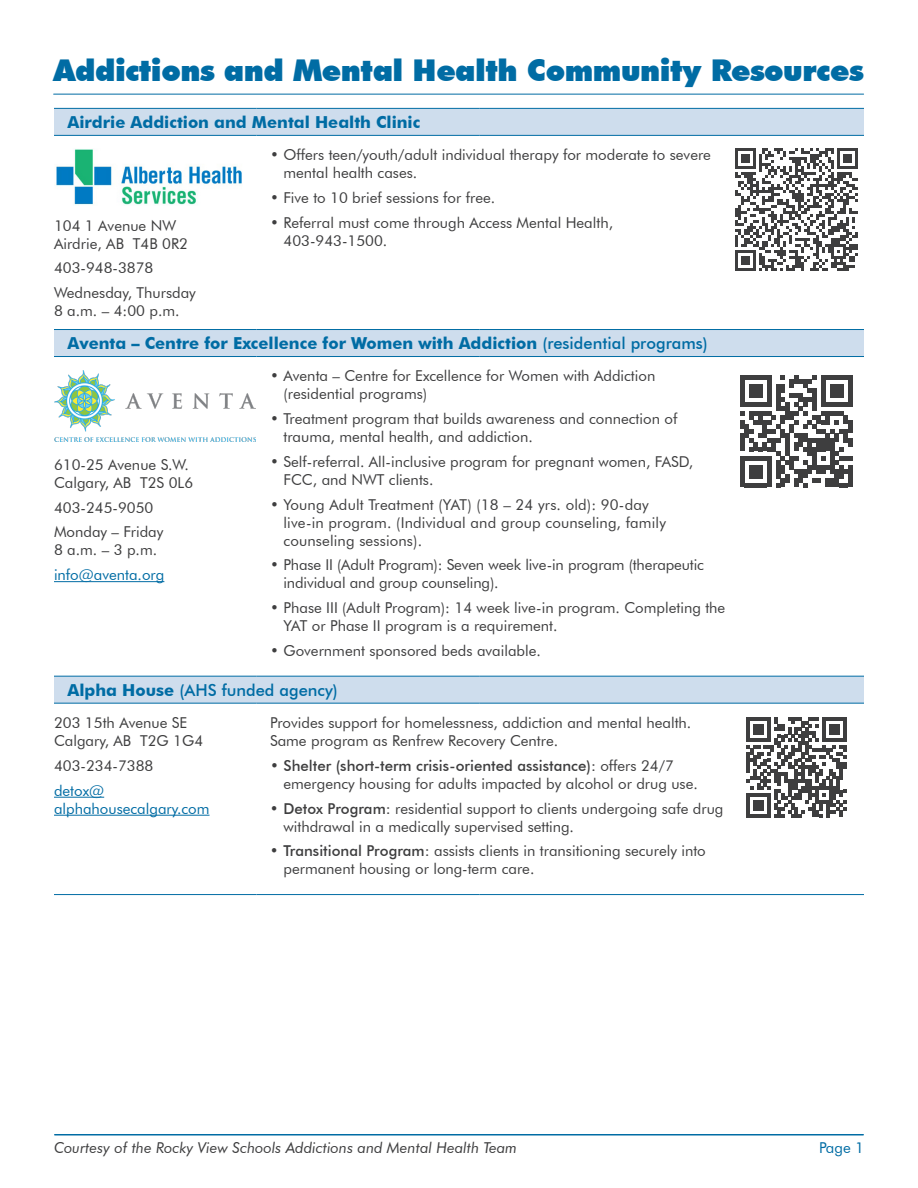
<style>
.page{position:relative;width:918px;height:1188px;background:#fff}
.page>*{position:absolute;margin:0;border:0;box-sizing:border-box;transform-origin:0 0}
.t1{font:900 30px "Futura BT";letter-spacing:-.015em;color:#006ca4}
.t2{font:700 16.5px "Futura BT";color:#006ca4}
.t3{font:500 16.5px "Futura BT";color:#006ca4}
.t4{font:15px/18px "Futura BT";color:#3e3e3f}
.t5{font:italic 15px "Futura BT";color:#3e3e3f}
.t6{font:15px/18px "Futura BT";color:#006ca4}
.s1{font-weight:500}
.s2{font-weight:700}
</style>
<div class="page">
<hr style="left:54px;top:94px;width:810px;height:1px;background:#006ca4">
<hr style="left:55px;top:1134px;width:808px;height:2px;background:#006ca4">
<svg style="left:54px;top:109px;width:810px;height:594px"></svg>
<hr style="left:54px;top:676px;width:202px;height:1px;background:#006ca4">
<hr style="left:256px;top:676px;width:223px;height:1px;background:#006ca4">
<hr style="left:479px;top:676px;width:250px;height:1px;background:#006ca4">
<hr style="left:729px;top:676px;width:135px;height:1px;background:#006ca4">
<hr style="left:54px;top:703px;width:202px;height:1px;background:#006ca4">
<hr style="left:256px;top:703px;width:223px;height:1px;background:#006ca4">
<hr style="left:479px;top:703px;width:250px;height:1px;background:#006ca4">
<hr style="left:729px;top:703px;width:135px;height:1px;background:#006ca4">
<hr style="left:54px;top:894px;width:202px;height:1px;background:#006ca4">
<hr style="left:256px;top:894px;width:223px;height:1px;background:#006ca4">
<hr style="left:479px;top:894px;width:250px;height:1px;background:#006ca4">
<hr style="left:729px;top:894px;width:135px;height:1px;background:#006ca4">
<hr style="left:54px;top:108px;width:202px;height:1px;background:#006ca4">
<hr style="left:256px;top:108px;width:223px;height:1px;background:#006ca4">
<hr style="left:479px;top:108px;width:250px;height:1px;background:#006ca4">
<hr style="left:729px;top:108px;width:135px;height:1px;background:#006ca4">
<hr style="left:54px;top:135px;width:202px;height:1px;background:#006ca4">
<hr style="left:256px;top:135px;width:223px;height:1px;background:#006ca4">
<hr style="left:479px;top:135px;width:250px;height:1px;background:#006ca4">
<hr style="left:729px;top:135px;width:135px;height:1px;background:#006ca4">
<hr style="left:54px;top:329px;width:202px;height:1px;background:#006ca4">
<hr style="left:256px;top:329px;width:223px;height:1px;background:#006ca4">
<hr style="left:479px;top:329px;width:250px;height:1px;background:#006ca4">
<hr style="left:729px;top:329px;width:135px;height:1px;background:#006ca4">
<hr style="left:54px;top:356px;width:202px;height:1px;background:#006ca4">
<hr style="left:256px;top:356px;width:223px;height:1px;background:#006ca4">
<hr style="left:479px;top:356px;width:250px;height:1px;background:#006ca4">
<hr style="left:729px;top:356px;width:135px;height:1px;background:#006ca4">
<img style="left:54px;top:149px;width:189px;height:57px">
<svg style="left:735px;top:148px;width:123px;height:123px"></svg>
<hr style="left:54px;top:581px;width:110px;height:1px;background:#006ca4">
<img style="left:54px;top:370px;width:202px;height:71px">
<svg style="left:740px;top:375px;width:113px;height:112px"></svg>
<div style="left:848px;top:465px;width:5px;height:13px;background:#3e3e3f"></div>
<div style="left:848px;top:478px;width:5px;height:9px;background:#3e3e3f"></div>
<hr style="left:54px;top:797px;width:50px;height:1px;background:#006ca4">
<hr style="left:54px;top:815px;width:156px;height:1px;background:#006ca4">
<svg style="left:747px;top:717px;width:99px;height:100px"></svg>
<h1 class="t1" style="left:54px;top:52px;width:812px">Addictions and Mental Health Community Resources</h1>
<p class="t2" style="left:68px;top:112px;width:354px">Airdrie Addiction and Mental Health Clinic</p>
<p class="t4" style="left:54px;top:216px;width:135px">104 1 Avenue NW<br>Airdrie, AB T4B 0R2</p>
<p class="t4" style="left:54px;top:255px;width:143px;line-height:24.8px">403-948-3878<br>Wednesday, Thursday</p>
<p class="t4" style="left:54px;top:302px;width:127px">8 a.m. – 4:00 p.m.</p>
<p class="t4" style="left:284px;top:146px;width:429px;text-indent:-14px">• Offers teen/youth/adult individual therapy for moderate to severe mental health cases.</p>
<p class="t4" style="left:270px;top:189px;width:227px">• Five to 10 brief sessions for free.</p>
<p class="t4" style="left:284px;top:213px;width:331px;text-indent:-14px">• Referral must come through Access Mental Health,<br>403-943-1500.</p>
<p class="t2" style="left:68px;top:333px;width:642px">Aventa – Centre for Excellence for Women with Addiction <span class="s1">(residential programs)</span></p>
<p class="t4" style="left:284px;top:367px;width:373px;text-indent:-14px">• Aventa – Centre for Excellence for Women with Addiction (residential programs)</p>
<p class="t4" style="left:284px;top:410px;width:395px;text-indent:-14px">• Treatment program that builds awareness and connection of trauma, mental health, and addiction.</p>
<p class="t4" style="left:284px;top:452px;width:411px;text-indent:-14px">• Self-referral. All-inclusive program for pregnant women, FASD,<br>FCC, and NWT clients.</p>
<p class="t4" style="left:284px;top:495px;width:384px;text-indent:-14px">• Young Adult Treatment (YAT) (18 – 24 yrs. old): 90-day live-in program. (Individual and group counseling, family counseling sessions).</p>
<p class="t4" style="left:284px;top:556px;width:422px;text-indent:-14px">• Phase II (Adult Program): Seven week live-in program (therapeutic individual and group counseling).</p>
<p class="t4" style="left:284px;top:599px;width:443px;text-indent:-14px">• Phase III (Adult Program): 14 week live-in program. Completing the<br>YAT or Phase II program is a requirement.</p>
<p class="t4" style="left:270px;top:641px;width:272px">• Government sponsored beds available.</p>
<p class="t3" style="left:68px;top:680px;width:272px"><span class="s2">Alpha House</span> (AHS funded agency)</p>
<p class="t4" style="left:54px;top:714px;width:151px">203 15th Avenue SE<br>Calgary, AB T2G 1G4</p>
<p class="t4" style="left:54px;top:756px;width:101px">403-234-7388</p>
<p class="t6" style="left:54px;top:781px;width:157px">detox@ alphahousecalgary.com</p>
<p class="t4" style="left:54px;top:455px;width:141px">610-25 Avenue S.W.<br>Calgary, AB T2S 0L6</p>
<p class="t4" style="left:54px;top:495px;width:111px;line-height:24.8px">403-245-9050<br>Monday – Friday</p>
<p class="t4" style="left:54px;top:541px;width:105px">8 a.m. – 3 p.m.</p>
<p class="t6" style="left:54px;top:566px;width:112px">info@aventa.org</p>
<p class="t4" style="left:270px;top:714px;width:423px">Provides support for homelessness, addiction and mental health.<br>Same program as Renfrew Recovery Centre.</p>
<p class="t4" style="left:283px;top:756px;width:416px;text-indent:-13px">• <span class="s1">Shelter (short-term crisis-oriented assistance):</span> offers 24/7 emergency housing for adults impacted by alcohol or drug use.</p>
<p class="t4" style="left:283px;top:799px;width:442px;text-indent:-14px">• <span class="s1">Detox Program:</span> residential support to clients undergoing safe drug withdrawal in a medically supervised setting.</p>
<p class="t4" style="left:283px;top:842px;width:424px;text-indent:-14px">• <span class="s1">Transitional Program:</span> assists clients in transitioning securely into permanent housing or long-term care.</p>
<p class="t5" style="left:54px;top:1139px;width:465px">Courtesy of the Rocky View Schools Addictions and Mental Health Team</p>
<p class="t6" style="left:819px;top:1139px;width:46px">Page 1</p>
</div>
